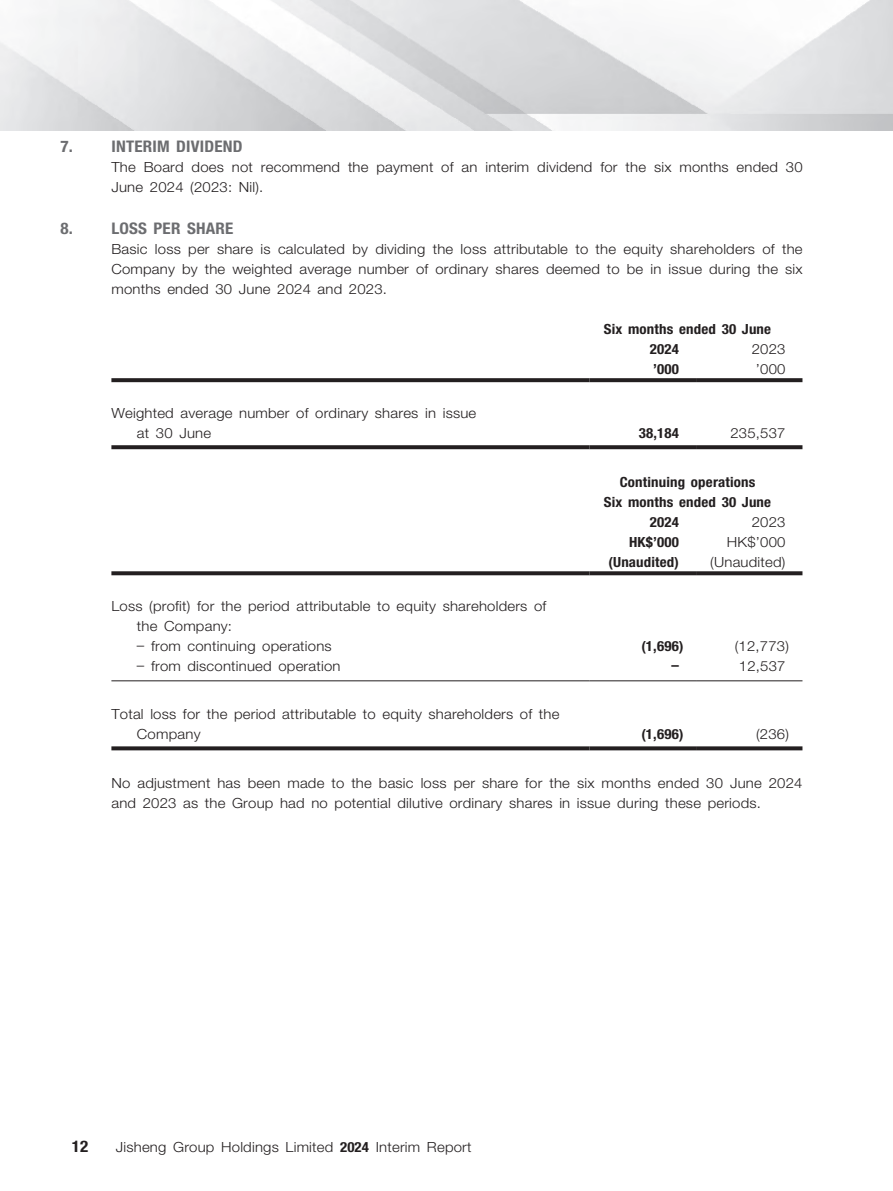
<style>
.page{position:relative;width:893px;height:1191px;background:#fff}
.page>*{position:absolute;margin:0;border:0;box-sizing:border-box;transform-origin:0 0}
.t1{font:700 condensed 16.05px "Helvetica Neue LT Std";letter-spacing:.01em;color:#6c6d70;scale:1.06 1}
.t2{font:700 condensed 16.05px "Helvetica Neue LT Std";color:#231f20;scale:1.06 1}
.t3{font:300 13.95px/20px "Helvetica Neue LT Std";letter-spacing:.015em;color:#231f20;scale:1.06 1}
.t4{font:700 condensed 13.95px/20px "Helvetica Neue LT Std";letter-spacing:.01em;color:#231f20;scale:1.06 1}
.s1{font-weight:700;font-stretch:condensed}
</style>
<div class="page">
<img style="left:0;top:0;width:893px;height:130px">
<svg style="left:111px;top:378px;width:479px;height:4px;background:#2d292a"></svg>
<svg style="left:590px;top:378px;width:106px;height:4px"></svg>
<svg style="left:696px;top:378px;width:106px;height:4px"></svg>
<svg style="left:111px;top:445px;width:479px;height:4px;background:#2f2b2c"></svg>
<svg style="left:590px;top:445px;width:106px;height:4px"></svg>
<svg style="left:696px;top:445px;width:106px;height:4px"></svg>
<svg style="left:111px;top:571px;width:479px;height:4px;background:#332f30"></svg>
<svg style="left:590px;top:571px;width:106px;height:4px"></svg>
<svg style="left:696px;top:571px;width:106px;height:4px"></svg>
<hr style="left:111px;top:680px;width:479px;height:1px;background:#231f20">
<hr style="left:590px;top:680px;width:106px;height:1px;background:#231f20">
<hr style="left:696px;top:680px;width:106px;height:1px;background:#231f20">
<svg style="left:111px;top:746px;width:479px;height:4px;background:#373435"></svg>
<svg style="left:590px;top:746px;width:106px;height:4px"></svg>
<svg style="left:696px;top:746px;width:106px;height:4px"></svg>
<p class="t1" style="left:60px;top:137px;width:13px">7.</p>
<p class="t1" style="left:111px;top:137px;width:125px">INTERIM DIVIDEND</p>
<p class="t3" style="left:111px;top:157px;width:654px">The Board does not recommend the payment of an interim dividend for the six months ended 30<br>June 2024 (2023: Nil).</p>
<p class="t1" style="left:60px;top:219px;width:13px">8.</p>
<p class="t1" style="left:111px;top:219px;width:116px">LOSS PER SHARE</p>
<p class="t3" style="left:111px;top:239px;width:654px;text-align:justify">Basic loss per share is calculated by dividing the loss attributable to the equity shareholders of the Company by the weighted average number of ordinary shares deemed to be in issue during the six months ended 30 June 2024 and 2023.</p>
<p class="t4" style="left:650px;top:319px;width:116px;text-indent:-46px">Six months ended 30 June<br>2024</p>
<p class="t3" style="left:752px;top:339px;width:33px">2023</p>
<p class="t3" style="left:137px;top:403px;width:322px;text-indent:-26px">Weighted average number of ordinary shares in issue at 30 June</p>
<p class="t4" style="left:653px;top:359px;width:26px">’000</p>
<p class="t3" style="left:756px;top:359px;width:29px">’000</p>
<p class="t4" style="left:639px;top:423px;width:39px">38,184</p>
<p class="t3" style="left:730px;top:423px;width:53px">235,537</p>
<p class="t4" style="left:620px;top:472px;width:130px">Continuing operations</p>
<p class="t4" style="left:604px;top:492px;width:159px">Six months ended 30 June</p>
<p class="t4" style="left:650px;top:512px;width:29px">2024</p>
<p class="t3" style="left:752px;top:512px;width:33px">2023</p>
<p class="t4" style="left:629px;top:532px;width:49px">HK$’000</p>
<p class="t3" style="left:727px;top:532px;width:57px">HK$’000</p>
<p class="t4" style="left:608px;top:552px;width:68px">(Unaudited)</p>
<p class="t3" style="left:710px;top:552px;width:72px">(Unaudited)</p>
<p class="t3" style="left:137px;top:596px;width:388px;text-indent:-26px">Loss (profit) for the period attributable to equity shareholders of the Company:</p>
<p class="t3" style="left:137px;top:636px;width:185px">– from continuing operations</p>
<p class="t4" style="left:641px;top:636px;width:41px">(1,696)</p>
<p class="t3" style="left:735px;top:636px;width:53px">(12,773)</p>
<p class="t3" style="left:137px;top:656px;width:194px">– from discontinued operation</p>
<p class="t4" style="left:672px;top:655px;width:9px">–</p>
<p class="t3" style="left:739px;top:656px;width:45px">12,537</p>
<p class="t3" style="left:137px;top:704px;width:400px;text-indent:-26px">Total loss for the period attributable to equity shareholders of the<br>Company</p>
<p class="t4" style="left:641px;top:724px;width:41px">(1,696)</p>
<p class="t3" style="left:756px;top:724px;width:33px">(236)</p>
<p class="t3" style="left:111px;top:773px;width:653px">No adjustment has been made to the basic loss per share for the six months ended 30 June 2024 and 2023 as the Group had no potential dilutive ordinary shares in issue during these periods.</p>
<p class="t2" style="left:72px;top:1136px;width:17px">12</p>
<p class="t3" style="left:116px;top:1137px;width:337px">Jisheng Group Holdings Limited <span class="s1">2024</span> Interim Report</p>
</div>
